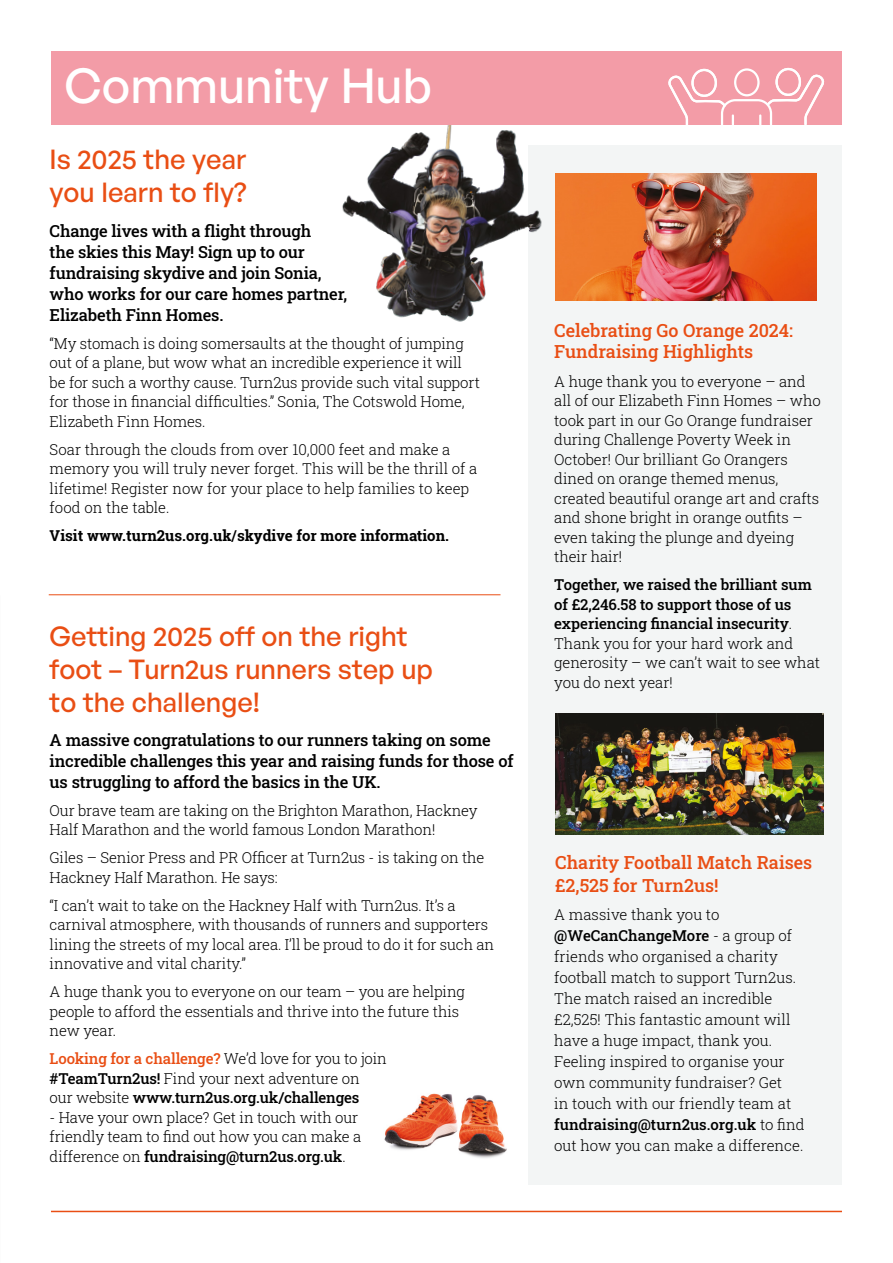
<style>
.page{position:relative;width:893px;height:1263px;background:#fff}
.page>*{position:absolute;margin:0;border:0;box-sizing:border-box;transform-origin:0 0}
.t1{font:500 48px "General Sans";color:#fff}
.t2{font:500 27px/33px "General Sans";color:#e94e14}
.t3{font:500 18px/22.5px "Roboto Slab";color:#e94e14}
.t4{font:500 16.5px/21px "Roboto Slab";letter-spacing:-.01em;color:#000}
.t5{font:300 15px/19.5px "Roboto Slab";letter-spacing:-.01em;color:#000}
.t6{font:500 15px/19.5px "Roboto Slab";letter-spacing:-.005em;color:#000}
.t7{font:700 15px "Roboto Slab";color:#000}
.s1{font-weight:500;color:#e94e14}
.s2{font-weight:500}
.s3{font-weight:300}
</style>
<div class="page">
<hr style="left:51px;top:1211px;width:791px;height:1px;background:#e94e14">
<div style="left:529px;top:145px;width:313px;height:1039px;background:#f3f5f5"></div>
<img style="left:384px;top:1093px;width:123px;height:65px">
<img style="left:555px;top:714px;width:269px;height:121px">
<img style="left:597px;top:173px;width:219px;height:128px">
<hr style="left:49px;top:594px;width:451px;height:1px;background:#e94e14">
<img style="left:342px;top:125px;width:255px;height:206px">
<div style="left:51px;top:51px;width:791px;height:74px;background:#f39ca7"></div>
<div style="left:734px;top:68px;width:26px;height:28px;border:2px solid #fff;border-radius:50%"></div>
<div style="left:775px;top:68px;width:26px;height:28px;border:2px solid #fff;border-radius:50%"></div>
<div style="left:691px;top:69px;width:26px;height:28px;border:2px solid #fff;border-radius:50%"></div>
<svg style="left:668px;top:72px;width:157px;height:53px"></svg>
<h1 class="t1" style="left:65px;top:56px;width:369px">Community Hub</h1>
<h2 class="t2" style="left:50px;top:142px;width:198px">Is 2025 the year you learn to fly?</h2>
<p class="t4" style="left:50px;top:220px;width:299px">Change lives with a flight through<br>the skies this May! Sign up to our fundraising skydive and join Sonia, who works for our care homes partner,<br>Elizabeth Finn Homes.</p>
<p class="t5" style="left:50px;top:333px;width:432px">“My stomach is doing somersaults at the thought of jumping out of a plane, but wow what an incredible experience it will be for such a worthy cause. Turn2us provide such vital support for those in financial difficulties.” Sonia, The Cotswold Home, Elizabeth Finn Homes.</p>
<p class="t5" style="left:50px;top:439px;width:429px">Soar through the clouds from over 10,000 feet and make a memory you will truly never forget. This will be the thrill of a lifetime! Register now for your place to help families to keep food on the table.</p>
<p class="t7" style="left:50px;top:525px;width:401px">Visit www.turn2us.org.uk/skydive for more information.</p>
<h2 class="t2" style="left:50px;top:619px;width:385px">Getting 2025 off on the right foot – Turn2us runners step up to the challenge!</h2>
<p class="t4" style="left:50px;top:729px;width:465px">A massive congratulations to our runners taking on some incredible challenges this year and raising funds for those of us struggling to afford the basics in the UK.</p>
<p class="t5" style="left:50px;top:800px;width:429px">Our brave team are taking on the Brighton Marathon, Hackney<br>Half Marathon and the world famous London Marathon!</p>
<p class="t5" style="left:50px;top:848px;width:436px">Giles – Senior Press and PR Officer at Turn2us - is taking on the<br>Hackney Half Marathon. He says:</p>
<p class="t5" style="left:50px;top:895px;width:446px">“I can’t wait to take on the Hackney Half with Turn2us. It’s a carnival atmosphere, with thousands of runners and supporters lining the streets of my local area. I’ll be proud to do it for such an innovative and vital charity.”</p>
<p class="t5" style="left:50px;top:982px;width:417px">A huge thank you to everyone on our team – you are helping people to afford the essentials and thrive into the future this new year.</p>
<p class="t5" style="left:50px;top:1049px;width:339px"><span class="s1">Looking for a challenge?</span> We’d love for you to join <span class="s2">#TeamTurn2us!</span> Find your next adventure on<br>our website <span class="s2">www.turn2us.org.uk/challenges</span></p>
<p class="t5" style="left:50px;top:1107px;width:313px">- Have your own place? Get in touch with our friendly team to find out how you can make a difference on <span class="s2">fundraising@turn2us.org.uk</span>.</p>
<p class="t3" style="left:554px;top:320px;width:240px;line-height:21px">Celebrating Go Orange 2024:<br>Fundraising Highlights</p>
<p class="t5" style="left:554px;top:371px;width:268px">A huge thank you to everyone – and all of our Elizabeth Finn Homes – who took part in our Go Orange fundraiser during Challenge Poverty Week in<br>October! Our brilliant Go Orangers dined on orange themed menus, created beautiful orange art and crafts and shone bright in orange outfits – even taking the plunge and dyeing their hair!</p>
<p class="t6" style="left:554px;top:574px;width:267px">Together, we raised the brilliant sum of £2,246.58 to support those of us experiencing financial insecurity<span class="s3">.<br>Thank you for your hard work and generosity – we can’t wait to see what you do next year!</span></p>
<p class="t3" style="left:555px;top:851px;width:258px">Charity Football Match Raises £2,525 for Turn2us!</p>
<p class="t5" style="left:554px;top:903px;width:252px;line-height:21px">A massive thank you to <span class="s2">@WeCanChangeMore</span> - a group of friends who organised a charity football match to support Turn2us.<br>The match raised an incredible £2,525! This fantastic amount will have a huge impact, thank you.<br>Feeling inspired to organise your own community fundraiser? Get<br>in touch with our friendly team at <span class="s2">fundraising@turn2us.org.uk</span> to find out how you can make a difference.</p>
</div>
